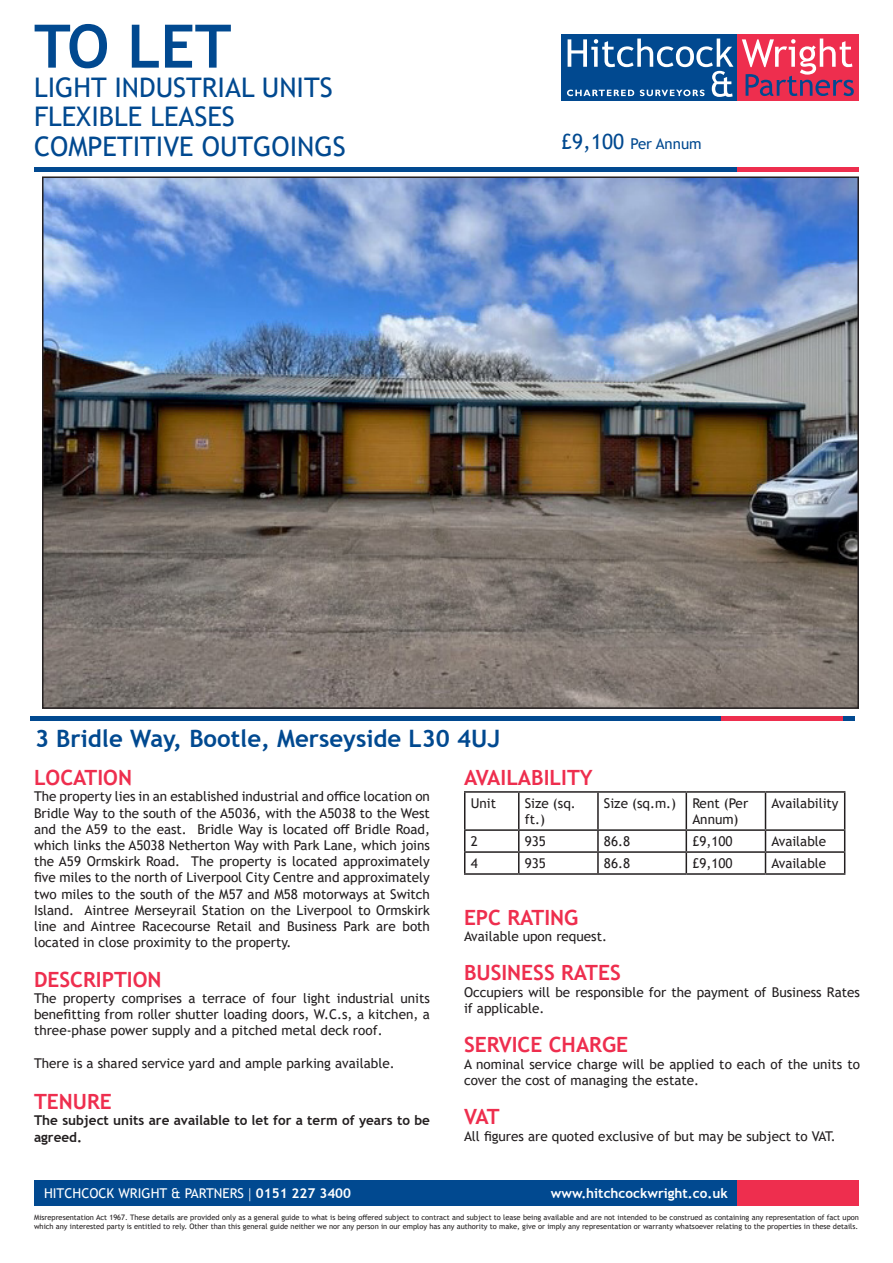
<style>
.page{position:relative;width:893px;height:1263px;background:#fff}
.page>*{position:absolute;margin:0;border:0;box-sizing:border-box;transform-origin:0 0}
.t1{font:700 60px "Trebuchet MS";color:#014990}
.t2{font:27px "Trebuchet MS";color:#014990}
.t3{font:700 24px "Trebuchet MS";color:#014990}
.t4{font:700 21px "Trebuchet MS";color:#ee2e4e}
.t5{font:15px "Trebuchet MS";color:#014990}
.t6{font:13.5px/16.2px "Trebuchet MS";color:#231f20}
.t7{font:700 13.5px/16.2px "Trebuchet MS";color:#231f20}
.t8{font:13.5px "Trebuchet MS";color:#fff}
.t9{font:700 13.5px "Trebuchet MS";color:#fff}
.t10{font:7.5px/9px "Trebuchet MS";color:#231f20}
.s1{font-size:21px}
.s2{font-size:15.75px}
.s3{font-weight:700}
</style>
<div class="page">
<div style="left:561px;top:34px;width:178px;height:67px;background:#014990"></div>
<div style="left:738px;top:34px;width:121px;height:67px;background:#ee2e4e"></div>
<svg style="left:742px;top:39px;width:112px;height:57px"></svg>
<svg style="left:567px;top:39px;width:166px;height:58px"></svg>
<div style="left:34px;top:1180px;width:825px;height:25px;background:#014990"></div>
<div style="left:738px;top:1180px;width:121px;height:25px;background:#ee2e4e"></div>
<div style="left:34px;top:167px;width:825px;height:5px;background:#014990"></div>
<div style="left:738px;top:167px;width:121px;height:5px;background:#ee2e4e"></div>
<hr style="left:30px;top:716px;width:825px;height:4px;background:#014990">
<hr style="left:721px;top:716px;width:121px;height:4px;background:#ee2e4e">
<hr style="left:464px;top:791px;width:55px;height:2px;background:#231f20">
<hr style="left:464px;top:793px;width:1px;height:36px;background:#231f20">
<hr style="left:519px;top:791px;width:79px;height:2px;background:#231f20">
<hr style="left:518px;top:793px;width:1px;height:36px;background:#231f20">
<hr style="left:598px;top:791px;width:88px;height:2px;background:#231f20">
<hr style="left:597px;top:793px;width:2px;height:36px;background:#231f20">
<hr style="left:686px;top:791px;width:79px;height:2px;background:#231f20">
<hr style="left:686px;top:793px;width:1px;height:36px;background:#231f20">
<hr style="left:765px;top:791px;width:80px;height:2px;background:#231f20">
<hr style="left:765px;top:793px;width:1px;height:36px;background:#231f20">
<hr style="left:844px;top:793px;width:1px;height:36px;background:#231f20">
<hr style="left:464px;top:829px;width:55px;height:2px;background:#231f20">
<hr style="left:519px;top:829px;width:79px;height:2px;background:#231f20">
<hr style="left:598px;top:829px;width:88px;height:2px;background:#231f20">
<hr style="left:597px;top:831px;width:2px;height:20px;background:#231f20">
<hr style="left:686px;top:829px;width:79px;height:2px;background:#231f20">
<hr style="left:765px;top:829px;width:80px;height:2px;background:#231f20">
<hr style="left:464px;top:851px;width:55px;height:2px;background:#231f20">
<svg style="left:464px;top:831px;width:1px;height:42px"></svg>
<hr style="left:519px;top:851px;width:79px;height:2px;background:#231f20">
<svg style="left:518px;top:831px;width:1px;height:42px"></svg>
<hr style="left:598px;top:851px;width:88px;height:2px;background:#231f20">
<hr style="left:597px;top:853px;width:2px;height:20px;background:#231f20">
<hr style="left:686px;top:851px;width:79px;height:2px;background:#231f20">
<svg style="left:686px;top:831px;width:1px;height:42px"></svg>
<hr style="left:765px;top:851px;width:80px;height:2px;background:#231f20">
<svg style="left:765px;top:831px;width:1px;height:42px"></svg>
<svg style="left:844px;top:831px;width:1px;height:42px"></svg>
<hr style="left:464px;top:873px;width:55px;height:2px;background:#231f20">
<hr style="left:519px;top:873px;width:79px;height:2px;background:#231f20">
<hr style="left:598px;top:873px;width:88px;height:2px;background:#231f20">
<hr style="left:686px;top:873px;width:79px;height:2px;background:#231f20">
<hr style="left:765px;top:873px;width:80px;height:2px;background:#231f20">
<img style="left:45px;top:179px;width:811px;height:527px">
<p class="t1" style="left:34px;top:9px;width:199px">TO LET</p>
<p class="t2" style="left:34px;top:70px;width:300px">LIGHT INDUSTRIAL UNITS</p>
<p class="t2" style="left:34px;top:100px;width:202px">FLEXIBLE LEASES</p>
<p class="t2" style="left:34px;top:129px;width:313px">COMPETITIVE OUTGOINGS</p>
<p class="t5" style="left:561px;top:135px;width:142px"><span class="s1">£9,100</span> Per Annum</p>
<p class="t3" style="left:35px;top:723px;width:467px">3 Bridle Way, Bootle, Merseyside L30 4UJ</p>
<p class="t4" style="left:34px;top:765px;width:99px">LOCATION</p>
<p class="t6" style="left:34px;top:788px;width:397px;text-align:justify">The property lies in an established industrial and office location on Bridle Way to the south of the A5036, with the A5038 to the West and the A59 to the east. Bridle Way is located off Bridle Road, which links the A5038 Netherton Way with Park Lane, which joins the A59 Ormskirk Road. The property is located approximately five miles to the north of Liverpool City Centre and approximately two miles to the south of the M57 and M58 motorways at Switch Island. Aintree Merseyrail Station on the Liverpool to Ormskirk line and Aintree Racecourse Retail and Business Park are both located in close proximity to the property.</p>
<p class="t4" style="left:34px;top:966px;width:129px">DESCRIPTION</p>
<p class="t6" style="left:34px;top:990px;width:397px;text-align:justify">The property comprises a terrace of four light industrial units benefitting from roller shutter loading doors, W.C.s, a kitchen, a three-phase power supply and a pitched metal deck roof.</p>
<p class="t6" style="left:34px;top:1055px;width:362px">There is a shared service yard and ample parking available.</p>
<p class="t4" style="left:34px;top:1089px;width:79px">TENURE</p>
<p class="t7" style="left:34px;top:1112px;width:397px">The subject units are available to let for a term of years to be agreed.</p>
<p class="t4" style="left:464px;top:765px;width:130px">AVAILABILITY</p>
<p class="t6" style="left:471px;top:795px;width:27px">Unit</p>
<p class="t6" style="left:525px;top:795px;width:53px">Size (sq. ft.)</p>
<p class="t6" style="left:604px;top:795px;width:74px">Size (sq.m.)</p>
<p class="t6" style="left:692px;top:795px;width:57px">Rent (Per<br>Annum)</p>
<p class="t6" style="left:771px;top:795px;width:69px">Availability</p>
<p class="t6" style="left:471px;top:833px;width:9px">2</p>
<p class="t6" style="left:525px;top:833px;width:23px">935</p>
<p class="t6" style="left:604px;top:833px;width:28px">86.8</p>
<p class="t6" style="left:692px;top:833px;width:42px">£9,100</p>
<p class="t6" style="left:771px;top:833px;width:56px">Available</p>
<p class="t6" style="left:471px;top:855px;width:9px">4</p>
<p class="t6" style="left:525px;top:855px;width:23px">935</p>
<p class="t6" style="left:604px;top:855px;width:28px">86.8</p>
<p class="t6" style="left:692px;top:855px;width:42px">£9,100</p>
<p class="t6" style="left:771px;top:855px;width:56px">Available</p>
<p class="t4" style="left:464px;top:904px;width:116px">EPC RATING</p>
<p class="t6" style="left:464px;top:928px;width:144px">Available upon request.</p>
<p class="t4" style="left:464px;top:960px;width:158px">BUSINESS RATES</p>
<p class="t6" style="left:464px;top:983px;width:397px">Occupiers will be responsible for the payment of Business Rates if applicable.</p>
<p class="t4" style="left:464px;top:1032px;width:166px">SERVICE CHARGE</p>
<p class="t6" style="left:464px;top:1055px;width:397px">A nominal service charge will be applied to each of the units to cover the cost of managing the estate.</p>
<p class="t4" style="left:464px;top:1104px;width:37px">VAT</p>
<p class="t6" style="left:464px;top:1127px;width:373px">All figures are quoted exclusive of but may be subject to VAT.</p>
<p class="t8" style="left:44px;top:1184px;width:309px">HITCHCOCK WRIGHT &amp; PARTNERS <span class="s2">|</span> <span class="s3">0151 227 3400</span></p>
<p class="t9" style="left:551px;top:1184px;width:178px">www.hitchcockwright.co.uk</p>
<p class="t10" style="left:34px;top:1212px;width:826px">Misrepresentation Act 1967. These details are provided only as a general guide to what is being offered subject to contract and subject to lease being available and are not intended to be construed as containing any representation of fact upon which any interested party is entitled to rely. Other than this general guide neither we nor any person in our employ has any authority to make, give or imply any representation or warranty whatsoever relating to the properties in these details.</p>
</div>
